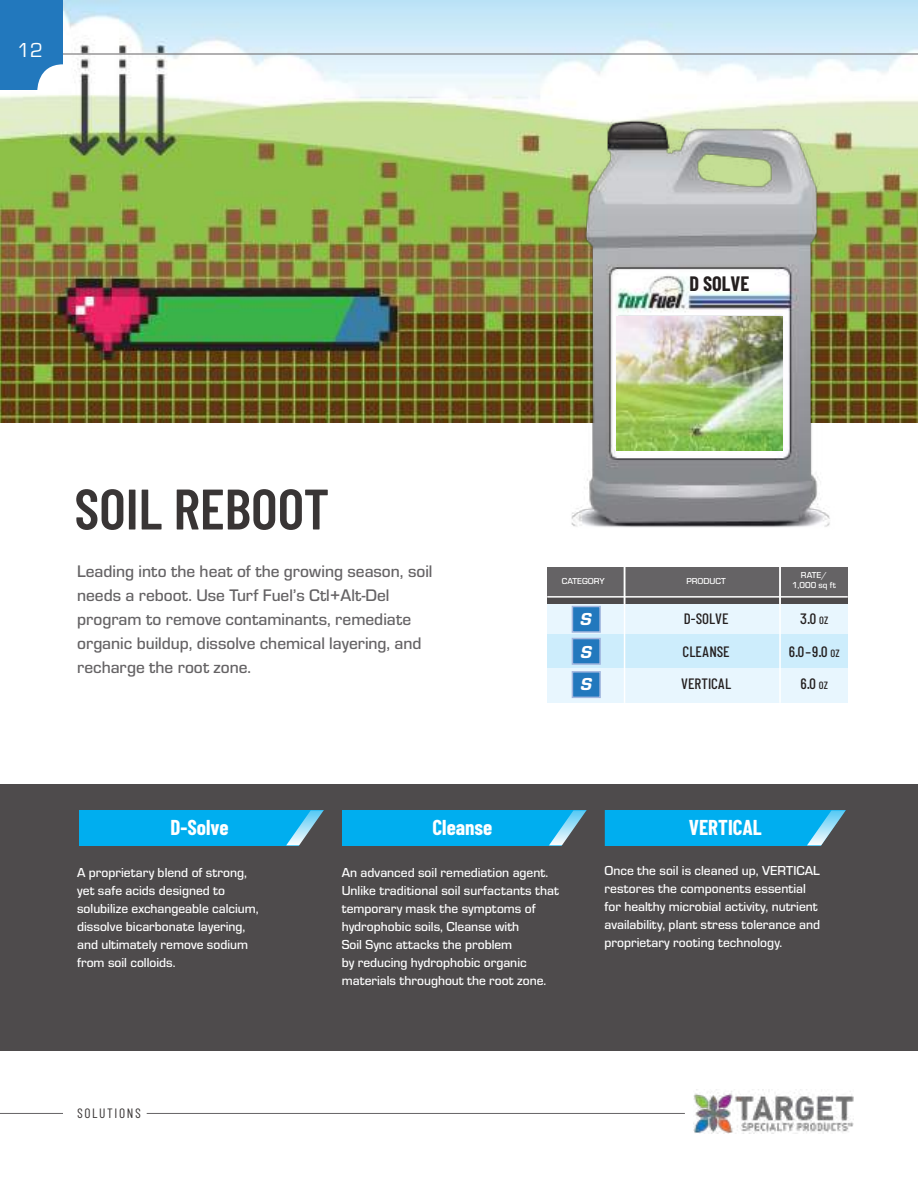
<style>
.page{position:relative;width:918px;height:1188px;background:#fff}
.page>*{position:absolute;margin:0;border:0;box-sizing:border-box;transform-origin:0 0}
.t1{font:600 57px "Barlow Condensed";color:#393535}
.t2{font:700 21px "Barlow Condensed";color:#fff}
.t3{font:21px "Eurostile";color:#fff}
.t4{font:700 20.25px "Barlow Condensed";color:#241f1f}
.t5{font:18px/32.7px "Eurostile Hea Ita";color:#fff;text-align:justify}
.t6{font:500 17.4px/24px "Eurostile";color:#656365}
.t7{font:500 15px "Barlow Condensed";color:#241f1f}
.t8{font:500 13.5px/18px "Eurostile";color:#fff}
.t9{font:13.5px "Barlow Condensed";letter-spacing:.12em;color:#393535}
.t10{font:500 9px/10.8px "Eurostile";color:#fff;text-align:center}
.s1{font-size:10.5px}
</style>
<div class="page">
<img style="left:0;top:0;width:918px;height:422px">
<hr style="left:0;top:54px;width:918px;height:1px;background:#656365">
<div style="left:0;top:785px;width:918px;height:266px;background:#4e4b4c"></div>
<div style="left:79px;top:810px;width:769px;height:35px;background:#00aeef"></div>
<div style="left:547px;top:567px;width:301px;height:136px;background:#e8f6fe"></div>
<div style="left:547px;top:567px;width:301px;height:37px;background:#656365"></div>
<div style="left:547px;top:597px;width:301px;height:7px;background:#4e4b4c"></div>
<div style="left:547px;top:635px;width:301px;height:33px;background:#cdedfc"></div>
<hr style="left:547px;top:596px;width:301px;height:2px;background:#fff">
<hr style="left:779px;top:567px;width:2px;height:136px;background:#fff">
<hr style="left:624px;top:567px;width:1px;height:136px;background:#fff">
<div style="left:572px;top:671px;width:29px;height:27px;background:#2278bd;border:2px solid #a2b6de"></div>
<div style="left:572px;top:638px;width:29px;height:27px;background:#2278bd;border:2px solid #a2b6de"></div>
<div style="left:572px;top:606px;width:29px;height:27px;background:#2278bd;border:2px solid #a2b6de"></div>
<svg style="left:807px;top:810px;width:41px;height:36px"></svg>
<hr style="left:0;top:1113px;width:63px;height:1px;background:#656365">
<hr style="left:147px;top:1113px;width:538px;height:1px;background:#656365">
<svg style="left:286px;top:810px;width:101px;height:36px"></svg>
<svg style="left:549px;top:810px;width:101px;height:36px"></svg>
<img style="left:558px;top:97px;width:288px;height:431px">
<img style="left:616px;top:316px;width:167px;height:135px">
<img style="left:693px;top:1089px;width:161px;height:45px">
<svg style="left:0;top:0;width:63px;height:90px;background:#3684c3"></svg>
<h2 class="t3" style="left:17px;top:36px;width:27px">12</h2>
<h1 class="t1" style="left:74px;top:474px;width:257px">SOIL REBOOT</h1>
<p class="t6" style="left:77px;top:558px;width:357px">Leading into the heat of the growing season, soil needs a reboot. Use Turf Fuel’s Ctl+Alt-Del program to remove contaminants, remediate organic buildup, dissolve chemical layering, and recharge the root zone.</p>
<h3 class="t4" style="left:689px;top:272px;width:61px">D SOLVE</h3>
<p class="t10" style="left:562px;top:575px;width:44px">CATEGORY</p>
<p class="t10" style="left:687px;top:575px;width:41px">PRODUCT</p>
<p class="t10" style="left:792px;top:569px;width:46px">RATE/<br>1,000 sq ft</p>
<p class="t7" style="left:684px;top:609px;width:46px">D-SOLVE</p>
<p class="t7" style="left:800px;top:609px;width:30px">3.0 <span class="s1">OZ</span></p>
<p class="t7" style="left:683px;top:642px;width:49px">CLEANSE</p>
<p class="t7" style="left:789px;top:642px;width:52px">6.0–9.0 <span class="s1">OZ</span></p>
<p class="t7" style="left:681px;top:674px;width:51px">VERTICAL</p>
<p class="t7" style="left:800px;top:674px;width:29px">6.0 <span class="s1">OZ</span></p>
<h3 class="t5" style="left:581px;top:602px;width:13px">S S S</h3>
<h2 class="t2" style="left:171px;top:814px;width:60px">D-Solve</h2>
<h2 class="t2" style="left:433px;top:814px;width:61px">Cleanse</h2>
<h2 class="t2" style="left:689px;top:814px;width:74px">VERTICAL</h2>
<p class="t8" style="left:77px;top:863px;width:183px">A proprietary blend of strong, yet safe acids designed to solubilize exchangeable calcium, dissolve bicarbonate layering, and ultimately remove sodium from soil colloids.</p>
<p class="t8" style="left:342px;top:863px;width:219px">An advanced soil remediation agent.<br>Unlike traditional soil surfactants that temporary mask the symptoms of hydrophobic soils, Cleanse with<br>Soil Sync attacks the problem<br>by reducing hydrophobic organic materials throughout the root zone.</p>
<p class="t8" style="left:604px;top:861px;width:217px">Once the soil is cleaned up, VERTICAL restores the components essential for healthy microbial activity, nutrient availability, plant stress tolerance and proprietary rooting technology.</p>
<p class="t9" style="left:77px;top:1104px;width:65px">SOLUTIONS</p>
</div>
